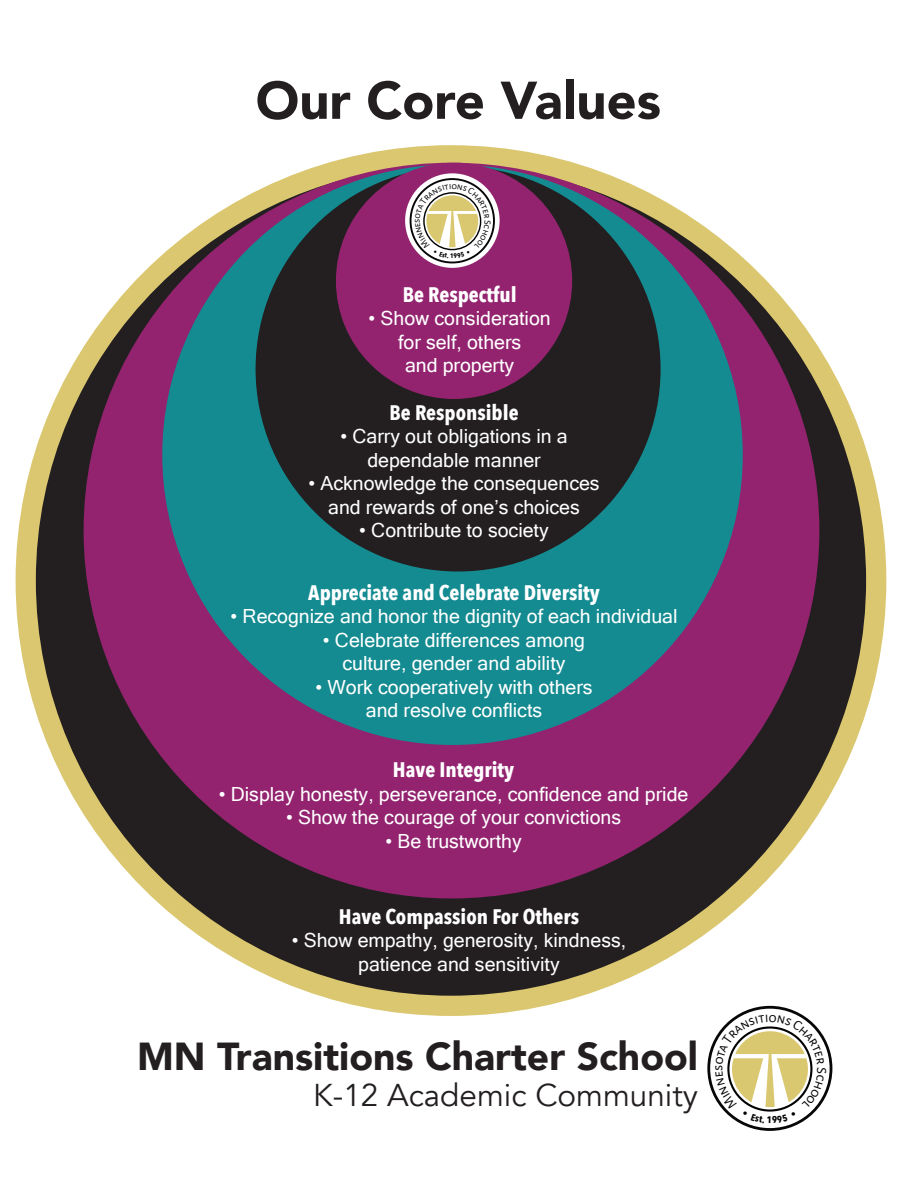
<style>
.page{position:relative;width:918px;height:1188px;background:#fff}
.page>*{position:absolute;margin:0;border:0;box-sizing:border-box;transform-origin:0 0}
.t1{font:900 52.5px "Avenir";color:#231f20}
.t2{font:900 39px "Avenir";color:#231f20}
.t3{font:31.5px "Avenir";color:#231f20}
.t4{font:700 21px "Avenir Next Condensed";color:#fff}
.t5{font:19.5px/23.4px "Microsoft Sans Serif";color:#fff;text-align:center}
</style>
<div class="page">
<div style="left:16px;top:145px;width:870px;height:871px;background:#dac76f;border-radius:50%"></div>
<div style="left:36px;top:165px;width:830px;height:831px;background:#231f20;border-radius:50%"></div>
<div style="left:84px;top:163px;width:735px;height:735px;background:#93236f;border-radius:50%"></div>
<div style="left:162px;top:164px;width:581px;height:581px;background:#138b91;border-radius:50%"></div>
<div style="left:256px;top:167px;width:405px;height:405px;background:#231f20;border-radius:50%"></div>
<div style="left:336px;top:163px;width:236px;height:236px;background:#93236f;border-radius:50%"></div>
<svg style="left:405px;top:173px;width:95px;height:95px"></svg>
<svg style="left:707px;top:1005px;width:126px;height:126px"></svg>
<svg style="left:409px;top:177px;width:87px;height:87px;background:#d1bfb7"></svg>
<p class="t1" style="left:256px;top:56px;width:407px">Our Core Values</p>
<p class="t4" style="left:403px;top:282px;width:115px">Be Respectful</p>
<p class="t5" style="left:369px;top:307px;width:184px">• Show consideration</p>
<p class="t5" style="left:398px;top:330px;width:125px">for self, others</p>
<p class="t5" style="left:405px;top:353px;width:111px">and property</p>
<p class="t4" style="left:389px;top:400px;width:131px">Be Responsible</p>
<p class="t5" style="left:340px;top:425px;width:229px">• Carry out obligations in a</p>
<p class="t5" style="left:367px;top:448px;width:175px">dependable manner</p>
<p class="t5" style="left:308px;top:472px;width:293px">• Acknowledge the consequences</p>
<p class="t5" style="left:328px;top:495px;width:253px">and rewards of one’s choices</p>
<p class="t5" style="left:359px;top:518px;width:191px">• Contribute to society</p>
<p class="t4" style="left:308px;top:580px;width:293px">Appreciate and Celebrate Diversity</p>
<p class="t5" style="left:231px;top:605px;width:448px">• Recognize and honor the dignity of each individual</p>
<p class="t5" style="left:323px;top:628px;width:264px">• Celebrate differences among</p>
<p class="t5" style="left:343px;top:652px;width:225px">culture, gender and ability</p>
<p class="t5" style="left:315px;top:675px;width:279px">• Work cooperatively with others</p>
<p class="t5" style="left:366px;top:698px;width:178px">and resolve conflicts</p>
<p class="t4" style="left:393px;top:757px;width:123px">Have Integrity</p>
<p class="t5" style="left:219px;top:782px;width:471px">• Display honesty, perseverance, confidence and pride</p>
<p class="t5" style="left:286px;top:806px;width:337px">• Show the courage of your convictions</p>
<p class="t5" style="left:385px;top:829px;width:138px">• Be trustworthy</p>
<p class="t4" style="left:339px;top:904px;width:242px">Have Compassion For Others</p>
<p class="t5" style="left:292px;top:929px;width:336px">• Show empathy, generosity, kindness, patience and sensitivity</p>
<p class="t2" style="left:137px;top:1023px;width:563px">MN Transitions Charter School</p>
<p class="t3" style="left:313px;top:1076px;width:387px">K-12 Academic Community</p>
</div>
